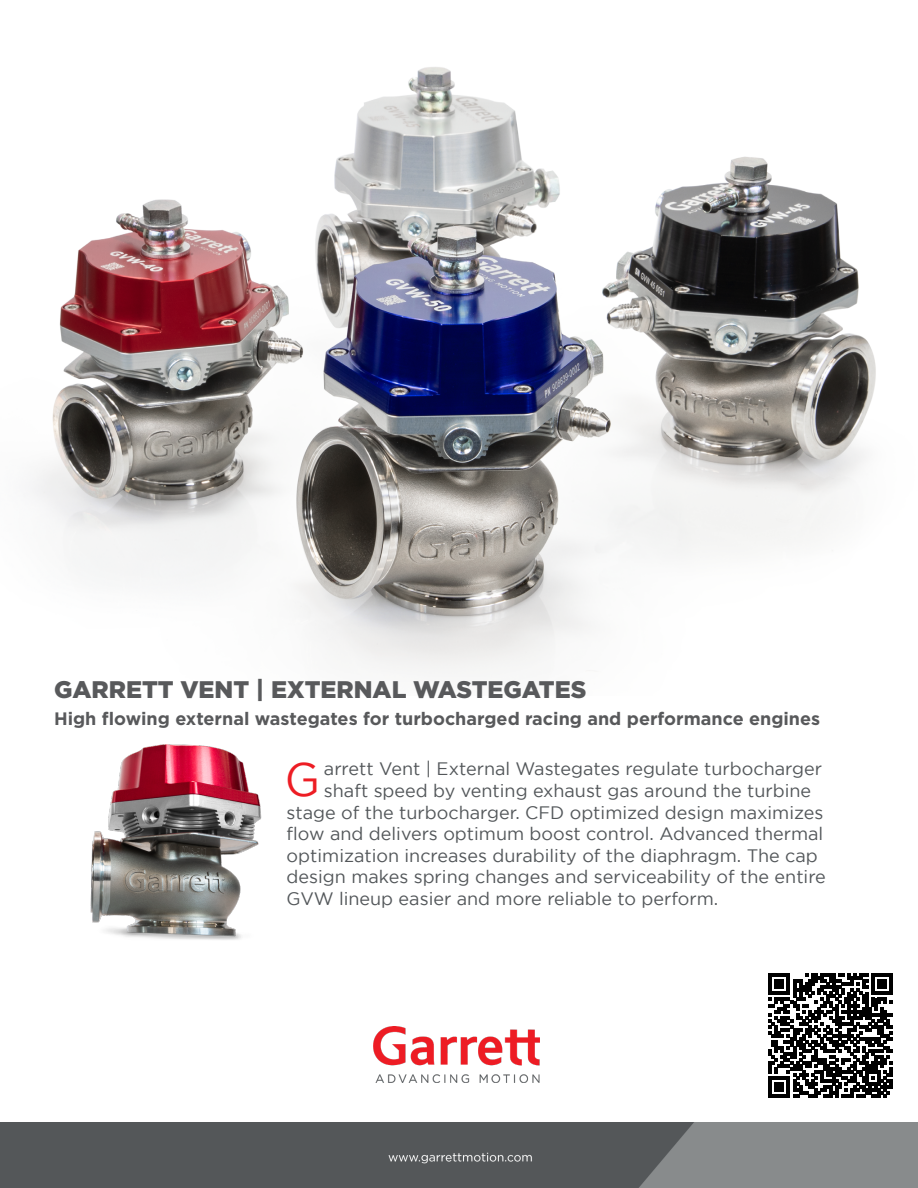
<style>
.page{position:relative;width:918px;height:1188px;background:#fff}
.page>*{position:absolute;margin:0;border:0;box-sizing:border-box;transform-origin:0 0}
.t1{font:46.8px "Gotham";color:#ed1d24;scale:.96 1}
.t2{font:900 24px "Gotham";color:#58595b}
.t3{font:18px "Gotham";color:#53575a}
.t4{font:700 18px "Gotham";color:#58595b}
</style>
<div class="page">
<img style="left:373px;top:1027px;width:166px;height:55px">
<img style="left:0;top:1122px;width:918px;height:66px">
<img style="left:31px;top:67px;width:845px;height:605px">
<img style="left:90px;top:744px;width:172px;height:196px">
<svg style="left:769px;top:974px;width:124px;height:124px"></svg>
<h2 class="t2" style="left:54px;top:675px;width:534px">GARRETT VENT | EXTERNAL WASTEGATES</h2>
<p class="t4" style="left:54px;top:709px;width:768px">High flowing external wastegates for turbocharged racing and performance engines</p>
<p class="t3" style="left:324px;top:759px;width:500px">arrett Vent | External Wastegates regulate turbocharger</p>
<p class="t3" style="left:324px;top:781px;width:489px">shaft speed by venting exhaust gas around the turbine</p>
<p class="t3" style="left:287px;top:802px;width:538px">stage of the turbocharger. CFD optimized design maximizes</p>
<p class="t3" style="left:287px;top:824px;width:538px">flow and delivers optimum boost control. Advanced thermal</p>
<p class="t3" style="left:287px;top:846px;width:533px">optimization increases durability of the diaphragm. The cap</p>
<p class="t3" style="left:287px;top:867px;width:541px">design makes spring changes and serviceability of the entire</p>
<p class="t3" style="left:287px;top:889px;width:433px">GVW lineup easier and more reliable to perform.</p>
<h1 class="t1" style="left:285px;top:753px;width:38px">G</h1>
</div>
